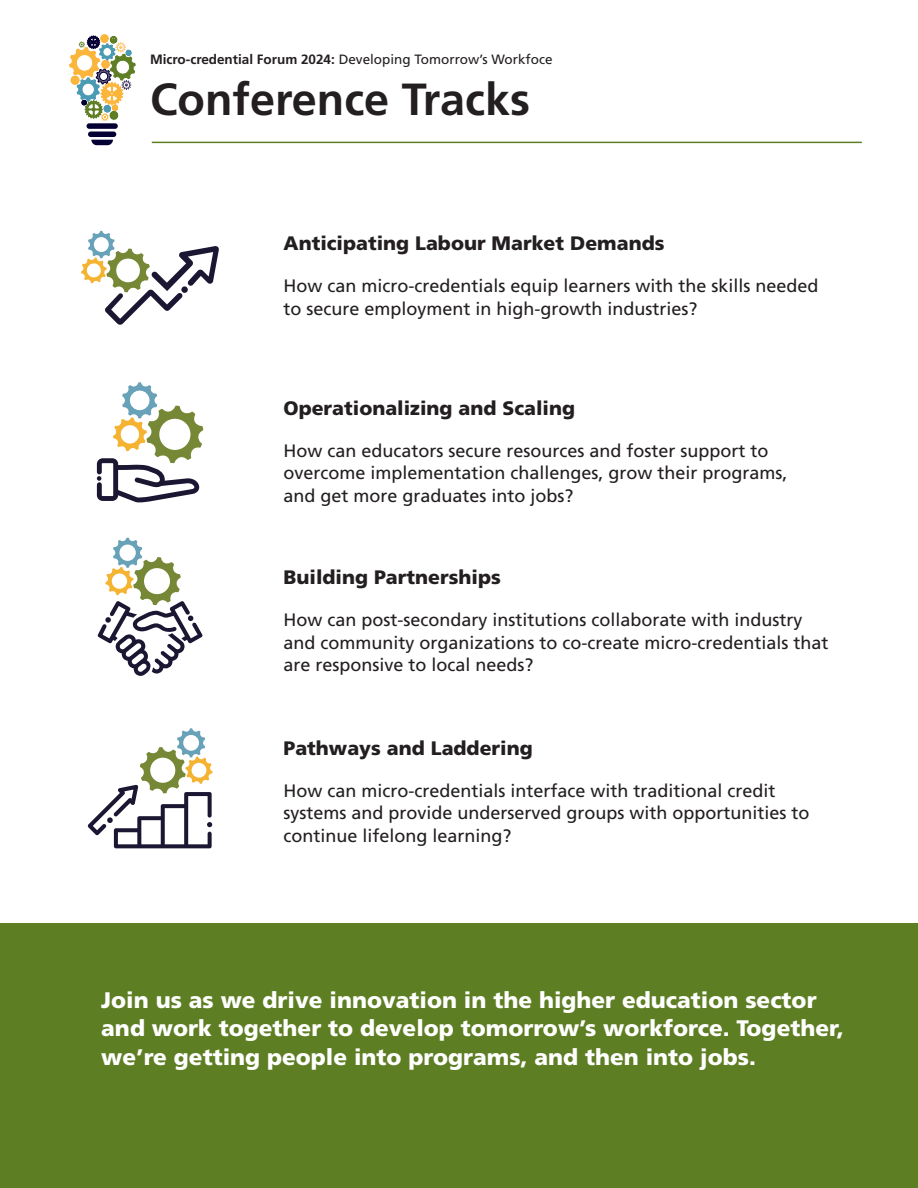
<style>
.page{position:relative;width:918px;height:1188px;background:#fff}
.page>*{position:absolute;margin:0;border:0;box-sizing:border-box;transform-origin:0 0}
.H2-25_30{font:700 45px "Frutiger LT Std";color:#231f20}
.Body_Copy_10_13{font:900 22.5px/28.5px "Frutiger LT Std";color:#fff}
.Body_Copy_10_13-2{font:900 19.5px "Frutiger LT Std";color:#231f20}
.Body_Copy_10_13-3{font:18px/22.5px "Frutiger LT Std";color:#231f20}
.t1{font:13.5px "Frutiger LT Std";color:#231f20}
.s1{font-weight:700}
</style>
<div class="page">
<div style="left:0;top:923px;width:918px;height:265px;background:#5e7e23"></div>
<svg style="left:81px;top:231px;width:138px;height:94px"></svg>
<svg style="left:97px;top:382px;width:106px;height:120px"></svg>
<svg style="left:98px;top:538px;width:105px;height:138px"></svg>
<svg style="left:88px;top:728px;width:125px;height:120px"></svg>
<hr style="left:152px;top:142px;width:710px;height:1px;background:#5e7e23">
<svg style="left:69px;top:35px;width:66px;height:86px"></svg>
<div style="left:87px;top:123px;width:31px;height:6px;background:#050033;border-radius:3px"></div>
<div style="left:88px;top:132px;width:28px;height:5px;background:#050033;border-radius:3px"></div>
<svg style="left:91px;top:140px;width:22px;height:5px"></svg>
<p class="t1" style="left:150px;top:52px;width:404px"><span class="s1">Micro-credential Forum 2024:</span> Developing Tomorrow’s Workfoce</p>
<h2 class="H2-25_30" style="left:150px;top:73px;width:382px">Conference Tracks</h2>
<p class="Body_Copy_10_13-2" style="left:284px;top:232px;width:382px">Anticipating Labour Market Demands</p>
<p class="Body_Copy_10_13-3" style="left:284px;top:275px;width:537px">How can micro-credentials equip learners with the skills needed to secure employment in high-growth industries?</p>
<p class="Body_Copy_10_13-2" style="left:284px;top:396px;width:293px">Operationalizing and Scaling</p>
<p class="Body_Copy_10_13-3" style="left:284px;top:439px;width:506px">How can educators secure resources and foster support to overcome implementation challenges, grow their programs, and get more graduates into jobs?</p>
<p class="Body_Copy_10_13-2" style="left:284px;top:566px;width:219px">Building Partnerships</p>
<p class="Body_Copy_10_13-3" style="left:284px;top:609px;width:547px">How can post-secondary institutions collaborate with industry and community organizations to co-create micro-credentials that are responsive to local needs?</p>
<p class="Body_Copy_10_13-2" style="left:284px;top:736px;width:251px">Pathways and Laddering</p>
<p class="Body_Copy_10_13-3" style="left:284px;top:779px;width:528px">How can micro-credentials interface with traditional credit systems and provide underserved groups with opportunities to continue lifelong learning?</p>
<p class="Body_Copy_10_13" style="left:101px;top:985px;width:744px">Join us as we drive innovation in the higher education sector and work together to develop tomorrow’s workforce. Together, we’re getting people into programs, and then into jobs.</p>
</div>
